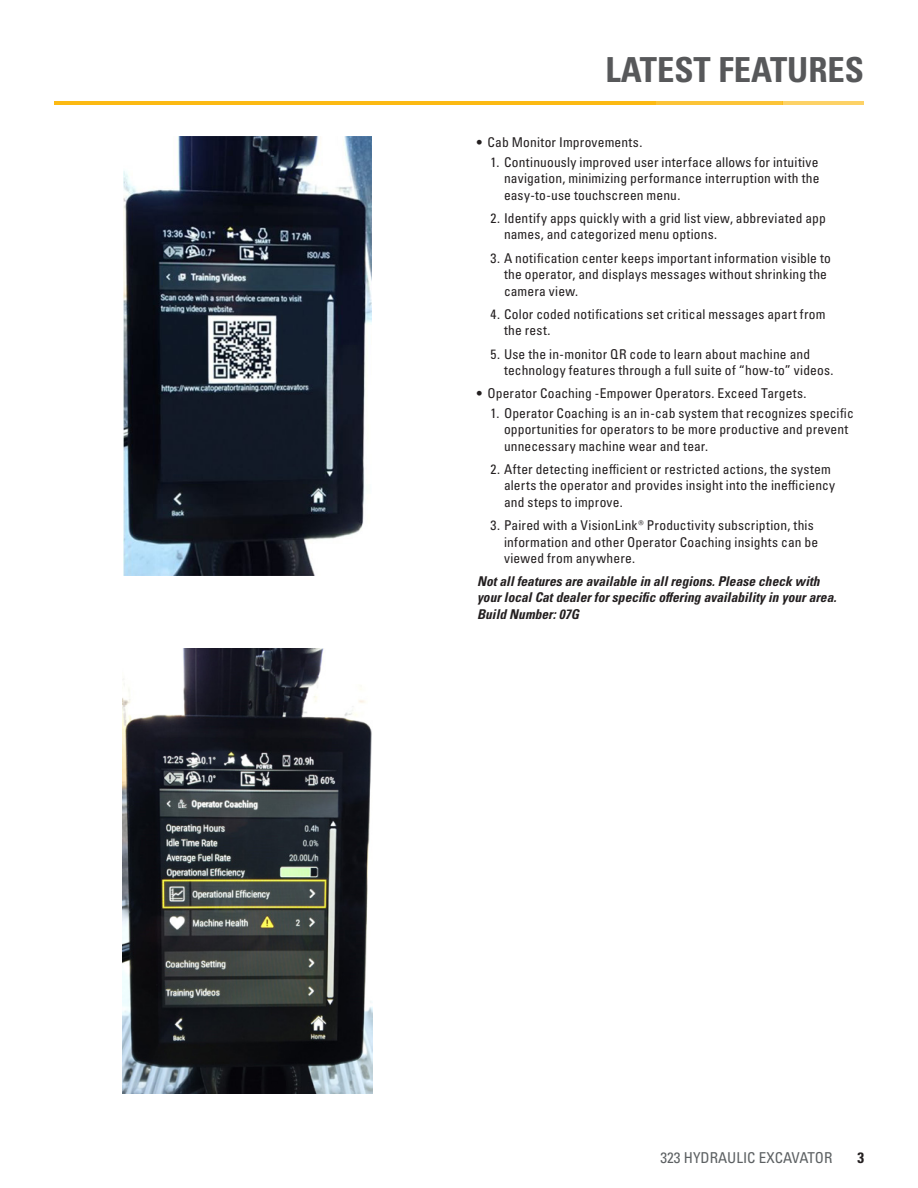
<style>
.page{position:relative;width:918px;height:1188px;background:#fff}
.page>*{position:absolute;margin:0;border:0;box-sizing:border-box;transform-origin:0 0}
.t1{font:34.5px "Univers LTCYR 67 Bold Cond";color:#57585a}
.t2{font:condensed 15px "Univers LTCYR 57";color:#5d6163}
.t3{font:15px "Univers LTCYR 67 Bold Cond";color:#231f20}
.t4{font:condensed 13.5px/16.5px "Univers LTCYR 57";letter-spacing:.015em;color:#231f20}
.t5{font:13.5px/16.2px "Univers LTCYR 67 Bold Cond Obl";color:#231f20}
</style>
<div class="page">
<hr style="left:54px;top:101px;width:601px;height:4px;background:#fcba13">
<hr style="left:654px;top:101px;width:128px;height:4px;background:#fcc437">
<hr style="left:782px;top:101px;width:82px;height:4px;background:#fdd266">
<img style="left:123px;top:136px;width:248px;height:440px">
<img style="left:122px;top:648px;width:251px;height:445px">
<h1 class="t1" style="left:606px;top:48px;width:260px">LATEST FEATURES</h1>
<p class="t4" style="left:477px;top:134px;width:167px">• Cab Monitor Improvements.</p>
<p class="t4" style="left:504px;top:153px;width:317px;text-align:justify;text-indent:-14px">1. Continuously improved user interface allows for intuitive navigation, minimizing performance interruption with the easy-to-use touchscreen menu.</p>
<p class="t4" style="left:504px;top:209px;width:323px;text-indent:-14px">2. Identify apps quickly with a grid list view, abbreviated app names, and categorized menu options.</p>
<p class="t4" style="left:504px;top:249px;width:328px;text-indent:-14px">3. A notification center keeps important information visible to the operator, and displays messages without shrinking the camera view.</p>
<p class="t4" style="left:504px;top:305px;width:323px;text-indent:-14px">4. Color coded notifications set critical messages apart from the rest.</p>
<p class="t4" style="left:504px;top:345px;width:331px;text-indent:-14px">5. Use the in-monitor QR code to learn about machine and technology features through a full suite of “how-to” videos.</p>
<p class="t4" style="left:477px;top:385px;width:331px">• Operator Coaching -Empower Operators. Exceed Targets.</p>
<p class="t4" style="left:504px;top:404px;width:351px;text-indent:-14px">1. Operator Coaching is an in-cab system that recognizes specific opportunities for operators to be more productive and prevent unnecessary machine wear and tear.</p>
<p class="t4" style="left:504px;top:461px;width:333px;text-indent:-14px">2. After detecting inefficient or restricted actions, the system alerts the operator and provides insight into the inefficiency and steps to improve.</p>
<p class="t4" style="left:504px;top:517px;width:316px;text-indent:-14px">3. Paired with a VisionLink® Productivity subscription, this information and other Operator Coaching insights can be viewed from anywhere.</p>
<p class="t5" style="left:477px;top:573px;width:361px">Not all features are available in all regions. Please check with your local Cat dealer for specific offering availability in your area.<br>Build Number: 07G</p>
<p class="t2" style="left:661px;top:1148px;width:173px">323 HYDRAULIC EXCAVATOR</p>
<p class="t3" style="left:857px;top:1148px;width:8px">3</p>
</div>
